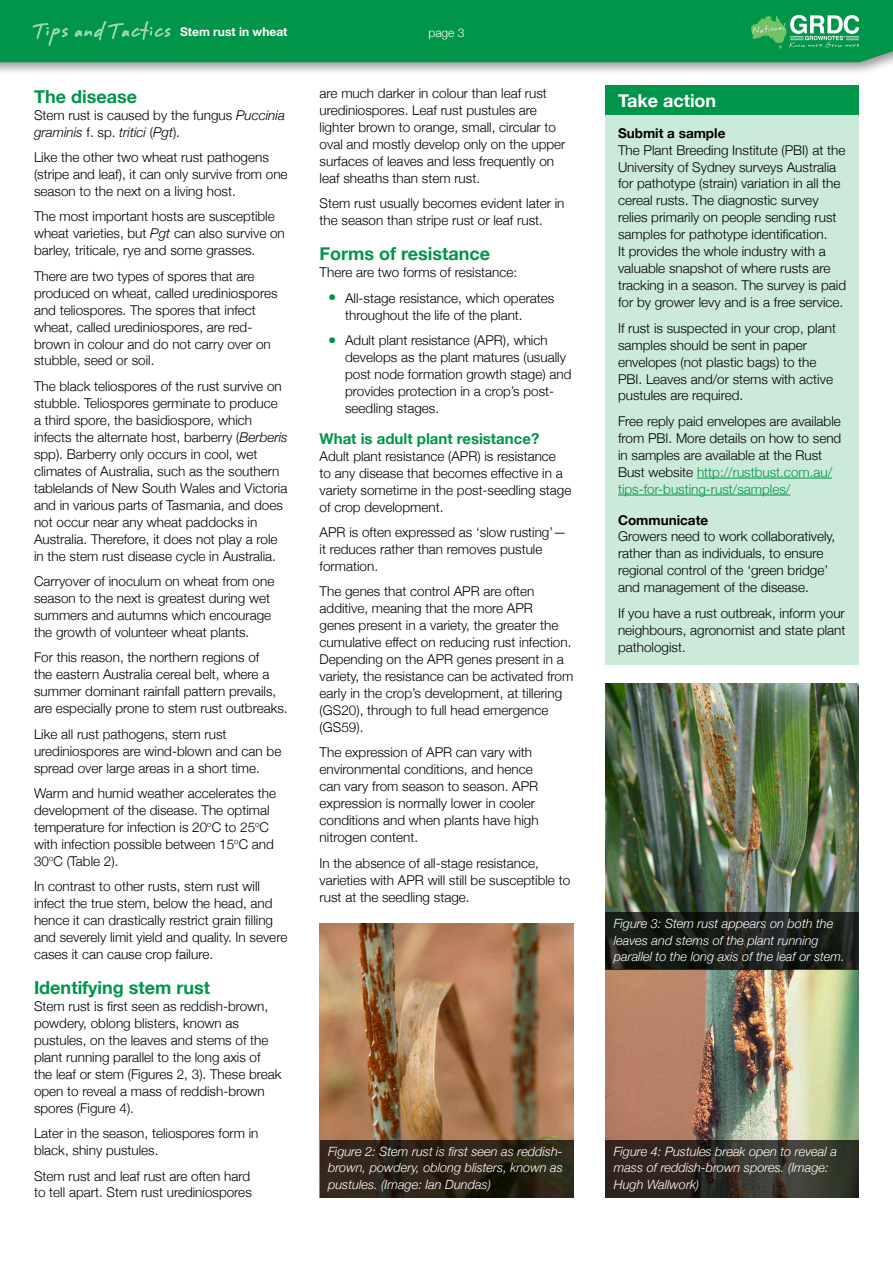
<style>
.page{position:relative;width:893px;height:1263px;background:#fff}
.page>*{position:absolute;margin:0;border:0;box-sizing:border-box;transform-origin:0 0}
.t1{font:700 18px "Helvetica Neue";color:#009548}
.t2{font:700 18px "Helvetica Neue";color:#fff}
.t3{font:700 15px "Helvetica Neue";color:#009548}
.t4{font:300 13.5px/17px "Helvetica Neue";color:#000}
.t5{font:700 13.5px "Helvetica Neue";color:#000}
.t6{font:italic 300 12.75px/16.5px "Helvetica Neue";color:#fff}
.t7{font:700 12px "Helvetica Neue";color:#fff}
.t8{font:300 12px "Helvetica Neue";color:#fff}
.t9{font:8.7px "Desert Dog Hmk";color:#fff}
.s1{font-style:italic}
.s2{font-size:16.5px;color:#009548}
.s3{color:#009548}
</style>
<div class="page">
<div style="left:0;top:0;width:893px;height:76px;background:#000;opacity:.4"></div>
<div style="left:0;top:0;width:893px;height:62px;background:#009548"></div>
<svg style="left:751px;top:15px;width:108px;height:34px;background:#4cb376"></svg>
<img style="left:320px;top:923px;width:253px;height:216px">
<svg style="left:320px;top:1139px;width:253px;height:58px;background:#2e2416"></svg>
<img style="left:605px;top:684px;width:254px;height:228px">
<img style="left:605px;top:970px;width:254px;height:169px">
<svg style="left:605px;top:1139px;width:254px;height:58px;background:#363028"></svg>
<svg style="left:605px;top:912px;width:254px;height:58px;background:#191e19"></svg>
<div style="left:605px;top:89px;width:254px;height:575px;background:#cceada"></div>
<div style="left:605px;top:85px;width:254px;height:30px;background:#009548"></div>
<hr style="left:697px;top:478px;width:135px;height:1px;background:#009548">
<hr style="left:618px;top:495px;width:172px;height:1px;background:#009548">
<svg style="left:33px;top:21px;width:137px;height:26px;background:#179e59"></svg>
<p class="t7" style="left:180px;top:25px;width:109px">Stem rust in wheat</p>
<h1 class="t1" style="left:34px;top:85px;width:104px">The disease</h1>
<p class="t4" style="left:34px;top:106px;width:253px">Stem rust is caused by the fungus <span class="s1">Puccinia graminis</span> f. sp. <span class="s1">tritici</span> (<span class="s1">Pgt</span>).</p>
<p class="t4" style="left:34px;top:148px;width:255px">Like the other two wheat rust pathogens (stripe and leaf), it can only survive from one season to the next on a living host.</p>
<p class="t4" style="left:34px;top:208px;width:252px">The most important hosts are susceptible wheat varieties, but <span class="s1">Pgt</span> can also survive on barley, triticale, rye and some grasses.</p>
<p class="t4" style="left:34px;top:267px;width:245px">There are two types of spores that are produced on wheat, called urediniospores and teliospores. The spores that infect wheat, called urediniospores, are red&shy;brown in colour and do not carry over on stubble, seed or soil.</p>
<p class="t4" style="left:34px;top:377px;width:255px">The black teliospores of the rust survive on stubble. Teliospores germinate to produce a third spore, the basidiospore, which infects the alternate host, barberry (<span class="s1">Berberis </span>spp). Barberry only occurs in cool, wet climates of Australia, such as the southern tablelands of New South Wales and Victoria and in various parts of Tasmania, and does not occur near any wheat paddocks in Australia. Therefore, it does not play a role in the stem rust disease cycle in Australia.</p>
<p class="t4" style="left:34px;top:572px;width:242px">Carryover of inoculum on wheat from one season to the next is greatest during wet summers and autumns which encourage the growth of volunteer wheat plants.</p>
<p class="t4" style="left:34px;top:649px;width:255px">For this reason, the northern regions of<br>the eastern Australia cereal belt, where a summer dominant rainfall pattern prevails, are especially prone to stem rust outbreaks.</p>
<p class="t4" style="left:34px;top:725px;width:249px">Like all rust pathogens, stem rust urediniospores are wind-blown and can be spread over large areas in a short time.</p>
<p class="t4" style="left:34px;top:784px;width:244px">Warm and humid weather accelerates the development of the disease. The optimal temperature for infection is 20<sup>o</sup>C to 25<sup>o</sup>C with infection possible between 15<sup>o</sup>C and 30<sup>o</sup>C (Table 2).</p>
<p class="t4" style="left:34px;top:877px;width:255px">In contrast to other rusts, stem rust will infect the true stem, below the head, and hence it can drastically restrict grain filling and severely limit yield and quality. In severe cases it can cause crop failure.</p>
<h1 class="t1" style="left:34px;top:976px;width:178px">Identifying stem rust</h1>
<p class="t4" style="left:34px;top:997px;width:249px">Stem rust is first seen as reddish-brown, powdery, oblong blisters, known as pustules, on the leaves and stems of the plant running parallel to the long axis of the leaf or stem (Figures 2, 3). These break open to reveal a mass of reddish-brown spores (Figure 4).</p>
<p class="t4" style="left:34px;top:1124px;width:226px">Later in the season, teliospores form in black, shiny pustules.</p>
<p class="t4" style="left:34px;top:1167px;width:219px">Stem rust and leaf rust are often hard to tell apart. Stem rust urediniospores</p>
<p class="t8" style="left:428px;top:25px;width:38px">page 3</p>
<p class="t9" style="left:751px;top:26px;width:35px;rotate:-7deg">National</p>
<p class="t4" style="left:320px;top:85px;width:247px">are much darker in colour than leaf rust urediniospores. Leaf rust pustules are lighter brown to orange, small, circular to oval and mostly develop only on the upper surfaces of leaves and less frequently on leaf sheaths than stem rust.</p>
<p class="t4" style="left:320px;top:195px;width:246px">Stem rust usually becomes evident later in the season than stripe rust or leaf rust.</p>
<h1 class="t1" style="left:320px;top:243px;width:172px">Forms of resistance</h1>
<p class="t4" style="left:320px;top:264px;width:199px">There are two forms of resistance:</p>
<p class="t4" style="left:345px;top:289px;width:211px;text-indent:-17px"><span class="s2">•</span> All-stage resistance, which operates throughout the life of the plant.</p>
<p class="t4" style="left:345px;top:332px;width:228px;text-indent:-17px"><span class="s2">•</span> Adult plant resistance (APR), which develops as the plant matures (usually post node formation growth stage) and provides protection in a crop’s post&shy;seedling stages.</p>
<p class="t3" style="left:320px;top:429px;width:221px">What is adult plant resistance?</p>
<p class="t4" style="left:320px;top:447px;width:253px">Adult plant resistance (APR) is resistance<br>to any disease that becomes effective in a variety sometime in the post-seedling stage of crop development.</p>
<p class="t4" style="left:320px;top:523px;width:249px">APR is often expressed as ‘slow rusting’— it reduces rather than removes pustule formation.</p>
<p class="t4" style="left:320px;top:583px;width:255px">The genes that control APR are often additive, meaning that the more APR<br>genes present in a variety, the greater the cumulative effect on reducing rust infection.<br>Depending on the APR genes present in a variety, the resistance can be activated from early in the crop’s development, at tillering (GS20), through to full head emergence (GS59).</p>
<p class="t4" style="left:320px;top:744px;width:221px">The expression of APR can vary with environmental conditions, and hence can vary from season to season. APR expression is normally lower in cooler conditions and when plants have high nitrogen content.</p>
<p class="t4" style="left:320px;top:854px;width:252px">In the absence of all-stage resistance, varieties with APR will still be susceptible to rust at the seedling stage.</p>
<h1 class="t2" style="left:618px;top:89px;width:100px">Take action</h1>
<p class="t5" style="left:618px;top:124px;width:109px">Submit a sample</p>
<p class="t4" style="left:618px;top:141px;width:230px">The Plant Breeding Institute (PBI) at the University of Sydney surveys Australia for pathotype (strain) variation in all the cereal rusts. The diagnostic survey relies primarily on people sending rust samples for pathotype identification.<br>It provides the whole industry with a valuable snapshot of where rusts are tracking in a season. The survey is paid for by grower levy and is a free service.</p>
<p class="t4" style="left:618px;top:319px;width:220px">If rust is suspected in your crop, plant samples should be sent in paper envelopes (not plastic bags) to the PBI. Leaves and/or stems with active pustules are required.</p>
<p class="t4" style="left:618px;top:412px;width:225px">Free reply paid envelopes are available from PBI. More details on how to send in samples are available at the Rust Bust website <span class="s3">http://rustbust.com.au/ tips-for-busting-rust/samples/</span></p>
<p class="t5" style="left:618px;top:511px;width:92px">Communicate</p>
<p class="t4" style="left:618px;top:528px;width:219px">Growers need to work collaboratively, rather than as individuals, to ensure regional control of the ‘green bridge’ and management of the disease.</p>
<p class="t4" style="left:618px;top:604px;width:229px;text-align:justify">If you have a rust outbreak, inform your neighbours, agronomist and state plant pathologist.</p>
<p class="t6" style="left:614px;top:915px;width:232px">Figure 3: Stem rust appears on both the leaves and stems of the plant running parallel to the long axis of the leaf or stem.</p>
<p class="t6" style="left:328px;top:1143px;width:236px;text-align:justify">Figure 2: Stem rust is first seen as reddish&shy;brown, powdery, oblong blisters, known as pustules. (Image: Ian Dundas)</p>
<p class="t6" style="left:614px;top:1143px;width:225px">Figure 4: Pustules break open to reveal a mass of reddish-brown spores. (Image:<br>Hugh Wallwork)</p>
</div>
